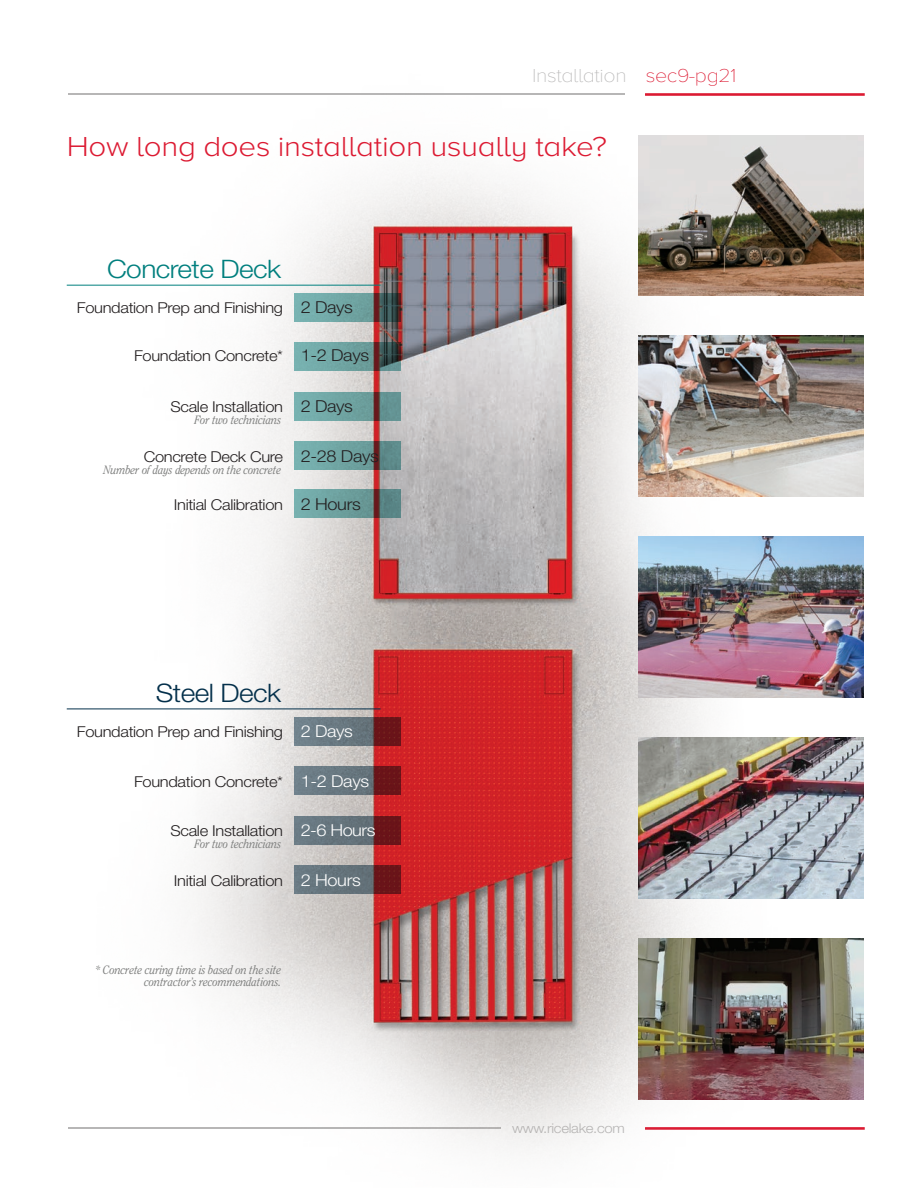
<style>
.page{position:relative;width:918px;height:1188px;background:#fff}
.page>*{position:absolute;margin:0;border:0;box-sizing:border-box;transform-origin:0 0}
.Chapter_Sections{font:300 28.5px "Proxima Nova A";letter-spacing:-.01em;color:#dc1a32;scale:1.1 1}
.Chapter_Sections-2{font:300 25.5px "Helvetica Neue LT Std";letter-spacing:-.02em;color:#007f7e;scale:1.1 1}
.Chapter_Sections-3{font:300 25.5px "Helvetica Neue LT Std";letter-spacing:-.02em;color:#04304b;scale:1.1 1}
.t1{font:100 19.5px "Proxima Nova A";letter-spacing:-.02em;color:#b7b6b6;scale:1.1 1}
.t2{font:300 15px "Helvetica Neue LT Std";letter-spacing:-.02em;color:#231f20;scale:1.1 1}
.t3{font:300 13.5px "Helvetica Neue LT Std";letter-spacing:-.02em;color:#b7b6b6;scale:1.1 1}
.t4{font:italic 12px/12px "Clearface Std";letter-spacing:-.01em;color:#808180;text-align:right;scale:.9 1}
.s1{color:#dc1a32}
.s2{font-size:16.5px}
.s3{font-size:16.5px;color:#fff}
</style>
<div class="page">
<img style="left:66px;top:93px;width:799px;height:1058px">
<img style="left:639px;top:135px;width:224px;height:161px">
<img style="left:639px;top:336px;width:224px;height:161px">
<img style="left:639px;top:738px;width:224px;height:160px">
<img style="left:639px;top:939px;width:224px;height:160px">
<img style="left:639px;top:537px;width:224px;height:161px">
<svg style="left:294px;top:293px;width:106px;height:29px;background:#668e8d"></svg>
<svg style="left:294px;top:717px;width:106px;height:29px;background:#6a6068"></svg>
<svg style="left:294px;top:342px;width:106px;height:29px;background:#668e8d"></svg>
<svg style="left:294px;top:766px;width:106px;height:29px;background:#695f67"></svg>
<svg style="left:294px;top:392px;width:106px;height:29px;background:#6d9b99"></svg>
<svg style="left:294px;top:817px;width:106px;height:28px;background:#665d64"></svg>
<svg style="left:294px;top:441px;width:106px;height:28px;background:#6c9998"></svg>
<svg style="left:294px;top:865px;width:106px;height:29px;background:#665c63"></svg>
<svg style="left:294px;top:489px;width:106px;height:29px;background:#699594"></svg>
<hr style="left:67px;top:285px;width:313px;height:1px;background:#007f7e">
<hr style="left:67px;top:709px;width:313px;height:1px;background:#04304b">
<h3 class="t1" style="left:532px;top:61px;width:187px">Installation <span class="s1">sec9-pg21</span></h3>
<p class="Chapter_Sections" style="left:67px;top:126px;width:493px">How long does installation usually take?</p>
<p class="Chapter_Sections-2" style="left:107px;top:253px;width:160px">Concrete Deck</p>
<p class="t2" style="left:77px;top:299px;width:253px">Foundation Prep and Finishing <span class="s2">2 Days</span></p>
<p class="t2" style="left:134px;top:347px;width:215px">Foundation Concrete* <span class="s2">1-2 Days</span></p>
<p class="t2" style="left:170px;top:398px;width:168px">Scale Installation <span class="s2">2 Days</span></p>
<p class="t4" style="left:194px;top:414px;width:98px">For two technicians</p>
<p class="t2" style="left:144px;top:447px;width:215px">Concrete Deck Cure <span class="s2">2-28 Days</span></p>
<p class="t4" style="left:103px;top:464px;width:199px">Number of days depends on the concrete</p>
<p class="t2" style="left:174px;top:495px;width:171px">Initial Calibration <span class="s2">2 Hours</span></p>
<p class="Chapter_Sections-3" style="left:156px;top:677px;width:115px">Steel Deck</p>
<p class="t2" style="left:77px;top:723px;width:253px">Foundation Prep and Finishing <span class="s3">2 Days</span></p>
<p class="t2" style="left:134px;top:772px;width:215px">Foundation Concrete* <span class="s3">1-2 Days</span></p>
<p class="t2" style="left:170px;top:822px;width:188px">Scale Installation <span class="s3">2-6 Hours</span></p>
<p class="t4" style="left:194px;top:838px;width:98px">For two technicians</p>
<p class="t2" style="left:174px;top:871px;width:171px">Initial Calibration <span class="s3">2 Hours</span></p>
<p class="t4" style="left:95px;top:964px;width:208px">* Concrete curing time is based on the site contractor’s recommendations.</p>
<p class="t3" style="left:512px;top:1120px;width:104px">www.ricelake.com</p>
</div>
